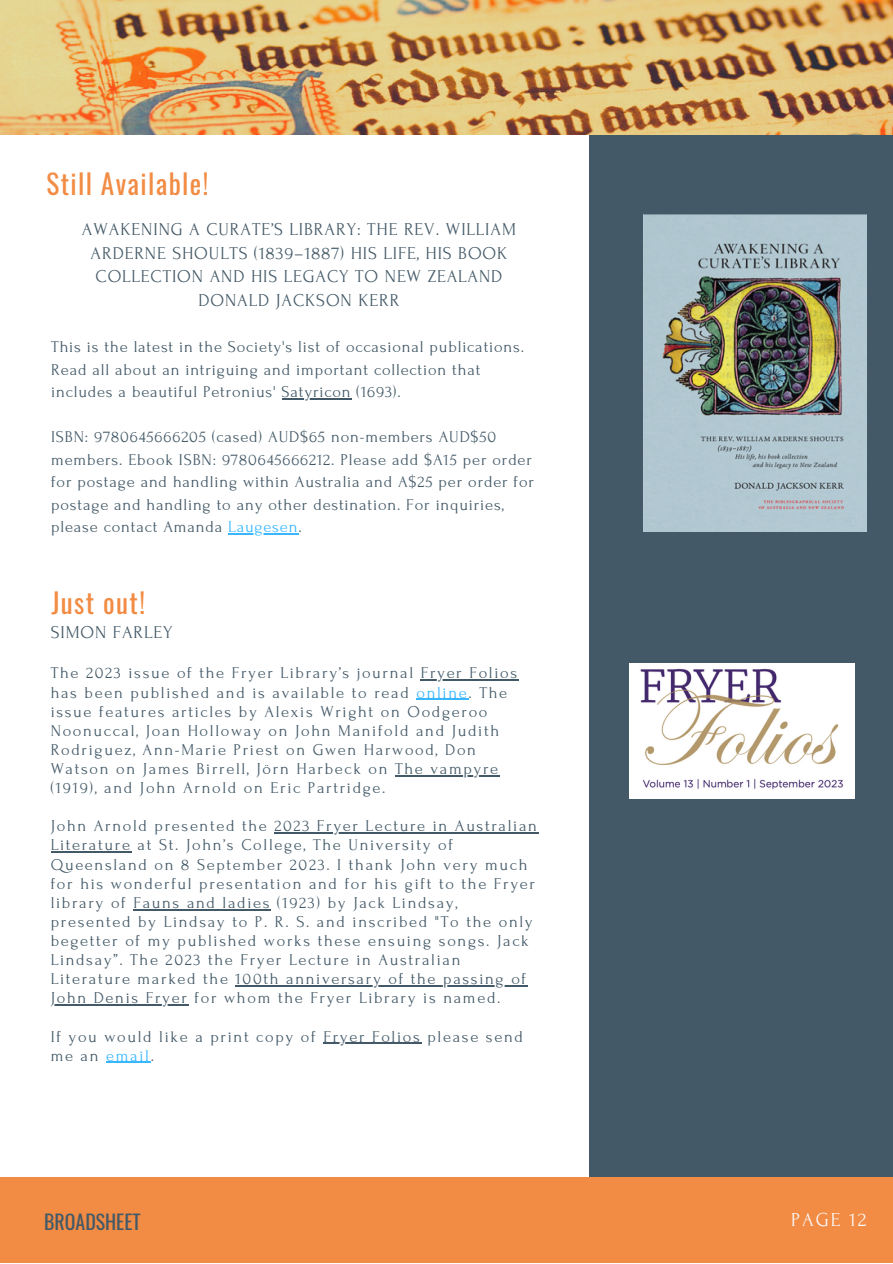
<style>
.page{position:relative;width:893px;height:1264px;background:#fff}
.page>*{position:absolute;margin:0;border:0;box-sizing:border-box;transform-origin:0 0}
.t1{font:27.3px "Oswald";letter-spacing:.05em;color:#f28b43}
.t2{font:19.8px "Oswald";color:#435967}
.t3{font:19.8px "Forum";letter-spacing:.1em;color:#fafafa}
.t4{font:18px/23.5px "Forum";letter-spacing:.05em;color:#435967;text-align:center}
.t5{font:16.5px/19px "Forum";letter-spacing:.1em;color:#435967}
.t6{font:16.5px/22.5px "Forum";letter-spacing:.05em;color:#435967}
.s1{color:#38b6ff}
</style>
<div class="page">
<div style="left:589px;top:126px;width:303px;height:1050px;background:#435967"></div>
<div style="left:0;top:1176px;width:892px;height:86px;background:#f28b43"></div>
<img style="left:0;top:0;width:892px;height:134px">
<img style="left:643px;top:213px;width:223px;height:318px">
<img style="left:629px;top:663px;width:225px;height:135px">
<hr style="left:281px;top:398px;width:70px;height:1px;background:#435967">
<hr style="left:228px;top:533px;width:70px;height:1px;background:#38b6ff">
<hr style="left:421px;top:679px;width:98px;height:1px;background:#435967">
<hr style="left:416px;top:698px;width:52px;height:1px;background:#38b6ff">
<hr style="left:395px;top:775px;width:105px;height:1px;background:#435967">
<hr style="left:274px;top:832px;width:264px;height:1px;background:#435967">
<hr style="left:51px;top:851px;width:81px;height:1px;background:#435967">
<hr style="left:133px;top:908px;width:138px;height:2px;background:#435967">
<hr style="left:235px;top:985px;width:293px;height:1px;background:#435967">
<hr style="left:51px;top:1004px;width:137px;height:1px;background:#435967">
<hr style="left:323px;top:1042px;width:98px;height:1px;background:#435967">
<hr style="left:106px;top:1061px;width:45px;height:1px;background:#38b6ff">
<p class="t1" style="left:46px;top:163px;width:163px">Still Available!</p>
<p class="t4" style="left:82px;top:218px;width:435px">AWAKENING A CURATE’S LIBRARY: THE REV. WILLIAM<br>ARDERNE SHOULTS (1839–1887) HIS LIFE, HIS BOOK<br>COLLECTION AND HIS LEGACY TO NEW ZEALAND</p>
<p class="t4" style="left:198px;top:289px;width:203px">DONALD JACKSON KERR</p>
<p class="t6" style="left:51px;top:336px;width:474px">This is the latest in the Society's list of occasional publications.<br>Read all about an intriguing and important collection that includes a beautiful Petronius' Satyricon (1693).</p>
<p class="t6" style="left:51px;top:426px;width:484px">ISBN: 9780645666205 (cased) AUD$65 non-members AUD$50 members. Ebook ISBN: 9780645666212. Please add $A15 per order for postage and handling within Australia and A$25 per order for postage and handling to any other destination. For inquiries, please contact Amanda <span class="s1">Laugesen</span>.</p>
<p class="t1" style="left:51px;top:581px;width:95px">Just out!</p>
<p class="t4" style="left:51px;top:620px;width:123px">SIMON FARLEY</p>
<p class="t5" style="left:51px;top:664px;width:468px">The 2023 issue of the Fryer Library’s journal Fryer Folios has been published and is available to read <span class="s1">online</span>. The issue features articles by Alexis Wright on Oodgeroo Noonuccal, Joan Holloway on John Manifold and Judith Rodriguez, Ann-Marie Priest on Gwen Harwood, Don Watson on James Birrell, Jörn Harbeck on The vampyre (1919), and John Arnold on Eric Partridge.</p>
<p class="t5" style="left:51px;top:816px;width:488px">John Arnold presented the 2023 Fryer Lecture in Australian Literature at St. John’s College, The University of Queensland on 8 September 2023. I thank John very much for his wonderful presentation and for his gift to the Fryer library of Fauns and ladies (1923) by Jack Lindsay, presented by Lindsay to P. R. S. and inscribed "To the only begetter of my published works these ensuing songs. Jack Lindsay”. The 2023 the Fryer Lecture in Australian Literature marked the 100th anniversary of the passing of John Denis Fryer for whom the Fryer Library is named.</p>
<p class="t5" style="left:51px;top:1027px;width:473px">If you would like a print copy of Fryer Folios please send me an <span class="s1">email</span>.</p>
<p class="t2" style="left:44px;top:1205px;width:98px">BROADSHEET</p>
<p class="t3" style="left:791px;top:1209px;width:77px">PAGE 12</p>
</div>
